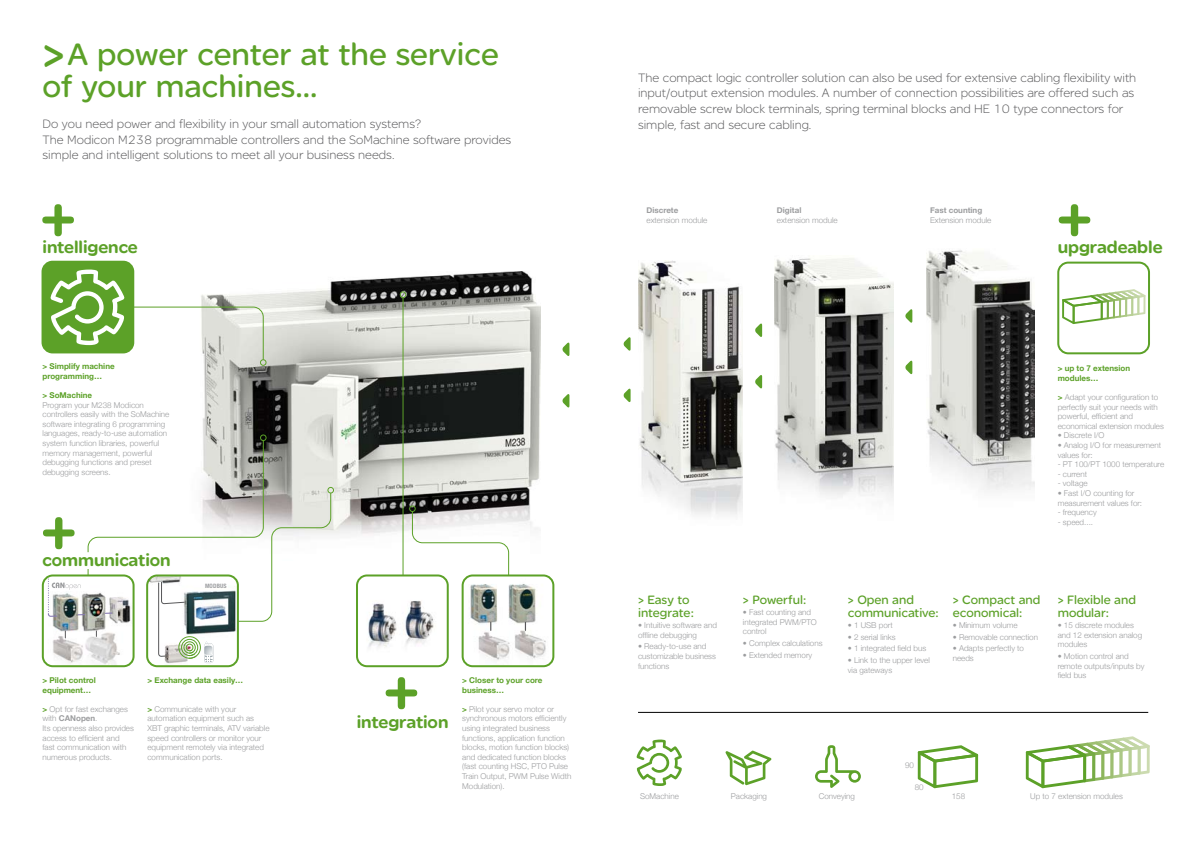
<style>
.page{position:relative;width:1191px;height:842px;background:#fff}
.page>*{position:absolute;margin:0;border:0;box-sizing:border-box;transform-origin:0 0}
.t1{font:33px/32px "SE Optimist";color:#5ca128}
.t2{font:900 18px "SE Optimist";letter-spacing:-.005em;color:#5ca128}
.t3{font:300 13px/15.6px "SE Optimist";color:#58585a}
.t4{font:13px/13px "SE Optimist";color:#5ca128}
.t5{font:300 8px/9.6px "Helvetica Neue";color:#9c9d9f}
.t6{font:700 8px/9.6px "Helvetica Neue";color:#5ca128}
.t7{font:700 8px "Helvetica Neue";color:#9c9d9f}
.t8{font:700 condensed 6px "Helvetica Neue";letter-spacing:.025em;color:#9c9d9f}
.s1{font-size:49px}
.s2{font-weight:700;color:#5ca128}
.s3{font-weight:700}
</style>
<div class="page">
<img style="left:319px;top:271px;width:221px;height:289px">
<svg style="left:623px;top:337px;width:7px;height:14px"></svg>
<svg style="left:623px;top:388px;width:7px;height:14px"></svg>
<svg style="left:755px;top:323px;width:7px;height:14px"></svg>
<svg style="left:755px;top:375px;width:7px;height:14px"></svg>
<svg style="left:905px;top:309px;width:7px;height:14px"></svg>
<svg style="left:905px;top:360px;width:7px;height:15px"></svg>
<svg style="left:562px;top:342px;width:7px;height:14px"></svg>
<svg style="left:562px;top:394px;width:7px;height:14px"></svg>
<div style="left:43px;top:262px;width:90px;height:90px;background:#5ca128;border-radius:10px"></div>
<div style="left:42px;top:261px;width:92px;height:92px;border:2px solid #5ca128;border-radius:10px"></div>
<svg style="left:1058px;top:204px;width:32px;height:32px"></svg>
<svg style="left:42px;top:204px;width:32px;height:32px"></svg>
<svg style="left:43px;top:517px;width:32px;height:32px"></svg>
<svg style="left:132px;top:291px;width:284px;height:283px"></svg>
<svg style="left:386px;top:677px;width:31px;height:32px"></svg>
<svg style="left:411px;top:510px;width:98px;height:64px"></svg>
<div style="left:1057px;top:262px;width:93px;height:92px;border:2px solid #5ca128;border-radius:10px"></div>
<svg style="left:1062px;top:289px;width:83px;height:35px"></svg>
<svg style="left:725px;top:750px;width:46px;height:35px"></svg>
<svg style="left:815px;top:745px;width:46px;height:43px"></svg>
<svg style="left:636px;top:739px;width:46px;height:47px"></svg>
<svg style="left:87px;top:440px;width:245px;height:182px"></svg>
<svg style="left:1025px;top:736px;width:124px;height:52px"></svg>
<svg style="left:917px;top:745px;width:61px;height:43px"></svg>
<svg style="left:50px;top:269px;width:74px;height:76px"></svg>
<img style="left:43px;top:575px;width:91px;height:91px">
<div style="left:42px;top:574px;width:93px;height:93px;border:2px solid #5ca128;border-radius:10px"></div>
<svg style="left:47px;top:578px;width:37px;height:39px"></svg>
<svg style="left:105px;top:612px;width:7px;height:2px"></svg>
<img style="left:148px;top:575px;width:90px;height:91px">
<div style="left:146px;top:574px;width:93px;height:93px;border:2px solid #5ca128;border-radius:10px"></div>
<img style="left:158px;top:581px;width:55px;height:82px">
<img style="left:357px;top:577px;width:88px;height:89px">
<div style="left:356px;top:574px;width:93px;height:93px;border:2px solid #5ca128;border-radius:10px"></div>
<img style="left:464px;top:577px;width:89px;height:89px">
<div style="left:461px;top:574px;width:93px;height:93px;border:2px solid #5ca128;border-radius:10px"></div>
<img style="left:638px;top:260px;width:105px;height:255px">
<img style="left:774px;top:258px;width:120px;height:240px">
<img style="left:926px;top:250px;width:108px;height:240px">
<hr style="left:638px;top:712px;width:510px;height:1px;background:#000">
<h1 class="t1" style="left:43px;top:38px;width:458px"><span class="s1">&gt;</span>A power center at the service of your machines...</h1>
<h3 class="t3" style="left:43px;top:116px;width:470px">Do you need power and flexibility in your small automation systems?<br>The Modicon M238 programmable controllers and the SoMachine software provides simple and intelligent solutions to meet all your business needs.</h3>
<h2 class="t2" style="left:43px;top:237px;width:97px">intelligence</h2>
<p class="t6" style="left:43px;top:361px;width:74px">&gt; Simplify machine programming…</p>
<p class="t6" style="left:43px;top:390px;width:51px">&gt; SoMachine</p>
<p class="t5" style="left:43px;top:400px;width:128px">Program your M238 Modicon controllers easily with the SoMachine software integrating 6 programming languages, ready-to-use automation system function libraries, powerful memory management, powerful debugging functions and preset debugging screens.</p>
<h2 class="t2" style="left:43px;top:550px;width:130px">communication</h2>
<p class="t8" style="left:205px;top:582px;width:23px">MODBUS</p>
<p class="t6" style="left:43px;top:675px;width:55px">&gt; Pilot control equipment…</p>
<p class="t5" style="left:43px;top:704px;width:93px"><span class="s2">&gt;</span> Opt for fast exchanges with <span class="s3">CANopen</span>.<br>Its openness also provides access to efficient and fast communication with numerous products.</p>
<p class="t6" style="left:147px;top:675px;width:97px">&gt; Exchange data easily…</p>
<p class="t5" style="left:147px;top:704px;width:124px"><span class="s2">&gt;</span> Communicate with your automation equipment such as<br>XBT graphic terminals, ATV variable speed controllers or monitor your equipment remotely via integrated communication ports.</p>
<h2 class="t2" style="left:357px;top:712px;width:93px">integration</h2>
<p class="t6" style="left:462px;top:675px;width:82px">&gt; Closer to your core business…</p>
<p class="t5" style="left:462px;top:704px;width:111px"><span class="s2">&gt;</span> Pilot your servo motor or synchronous motors efficiently using integrated business functions, application function blocks, motion function blocks) and dedicated function blocks (fast counting HSC, PTO Pulse<br>Train Output, PWM Pulse Width<br>Modulation).</p>
<p class="t3" style="left:638px;top:70px;width:500px">The compact logic controller solution can also be used for extensive cabling flexibility with input/output extension modules. A number of connection possibilities are offered such as removable screw block terminals, spring terminal blocks and HE 10 type connectors for simple, fast and secure cabling.</p>
<p class="t7" style="left:646px;top:205px;width:33px">Discrete</p>
<p class="t5" style="left:646px;top:215px;width:62px">extension module</p>
<p class="t7" style="left:777px;top:205px;width:26px">Digital</p>
<p class="t5" style="left:777px;top:215px;width:62px">extension module</p>
<p class="t7" style="left:930px;top:205px;width:54px">Fast counting</p>
<p class="t5" style="left:930px;top:215px;width:63px">Extension module</p>
<h2 class="t2" style="left:1057px;top:237px;width:106px">upgradeable</h2>
<p class="t6" style="left:1057px;top:363px;width:74px">&gt; up to 7 extension modules…</p>
<p class="t5" style="left:1057px;top:392px;width:108px"><span class="s2">&gt;</span> Adapt your configuration to perfectly suit your needs with powerful, efficient and economical extension modules</p>
<p class="t5" style="left:1057px;top:430px;width:48px">• Discrete I/O</p>
<p class="t5" style="left:1057px;top:440px;width:105px">• Analog I/O for measurement values for:</p>
<p class="t5" style="left:1057px;top:459px;width:108px">- PT 100/PT 1000 temperature</p>
<p class="t5" style="left:1057px;top:469px;width:31px">- current</p>
<p class="t5" style="left:1057px;top:478px;width:31px">- voltage</p>
<p class="t5" style="left:1057px;top:488px;width:86px">• Fast I/O counting for measurement values for:</p>
<p class="t5" style="left:1057px;top:507px;width:40px">- frequency</p>
<p class="t5" style="left:1057px;top:517px;width:37px">- speed....</p>
<h3 class="t4" style="left:638px;top:593px;width:57px">&gt; Easy to integrate:</h3>
<p class="t5" style="left:638px;top:620px;width:80px">• Intuitive software and offline debugging</p>
<p class="t5" style="left:638px;top:641px;width:79px">• Ready-to-use and customizable business functions</p>
<h3 class="t4" style="left:743px;top:593px;width:65px">&gt; Powerful:</h3>
<p class="t5" style="left:743px;top:607px;width:75px">• Fast counting and integrated PWM/PTO control</p>
<p class="t5" style="left:743px;top:638px;width:81px">• Complex calculations</p>
<p class="t5" style="left:743px;top:650px;width:71px">• Extended memory</p>
<h3 class="t4" style="left:848px;top:593px;width:92px">&gt; Open and communicative:</h3>
<p class="t5" style="left:848px;top:620px;width:46px">• 1 USB port</p>
<p class="t5" style="left:848px;top:632px;width:49px">• 2 serial links</p>
<p class="t5" style="left:848px;top:643px;width:80px">• 1 integrated field bus</p>
<p class="t5" style="left:848px;top:655px;width:83px">• Link to the upper level via gateways</p>
<h3 class="t4" style="left:952px;top:593px;width:89px">&gt; Compact and economical:</h3>
<p class="t5" style="left:952px;top:620px;width:66px">• Minimum volume</p>
<p class="t5" style="left:952px;top:632px;width:87px">• Removable connection</p>
<p class="t5" style="left:952px;top:643px;width:73px">• Adapts perfectly to needs</p>
<h3 class="t4" style="left:1057px;top:593px;width:80px">&gt; Flexible and modular:</h3>
<p class="t5" style="left:1057px;top:620px;width:86px">• 15 discrete modules and 12 extension analog modules</p>
<p class="t5" style="left:1057px;top:651px;width:88px">• Motion control and remote outputs/inputs by field bus</p>
<p class="t5" style="left:905px;top:761px;width:10px">90</p>
<p class="t5" style="left:914px;top:783px;width:10px">80</p>
<p class="t5" style="left:640px;top:791px;width:40px">SoMachine</p>
<p class="t5" style="left:731px;top:791px;width:38px">Packaging</p>
<p class="t5" style="left:818px;top:791px;width:38px">Conveying</p>
<p class="t5" style="left:951px;top:791px;width:15px">158</p>
<p class="t5" style="left:1030px;top:791px;width:94px">Up to 7 extension modules</p>
</div>
